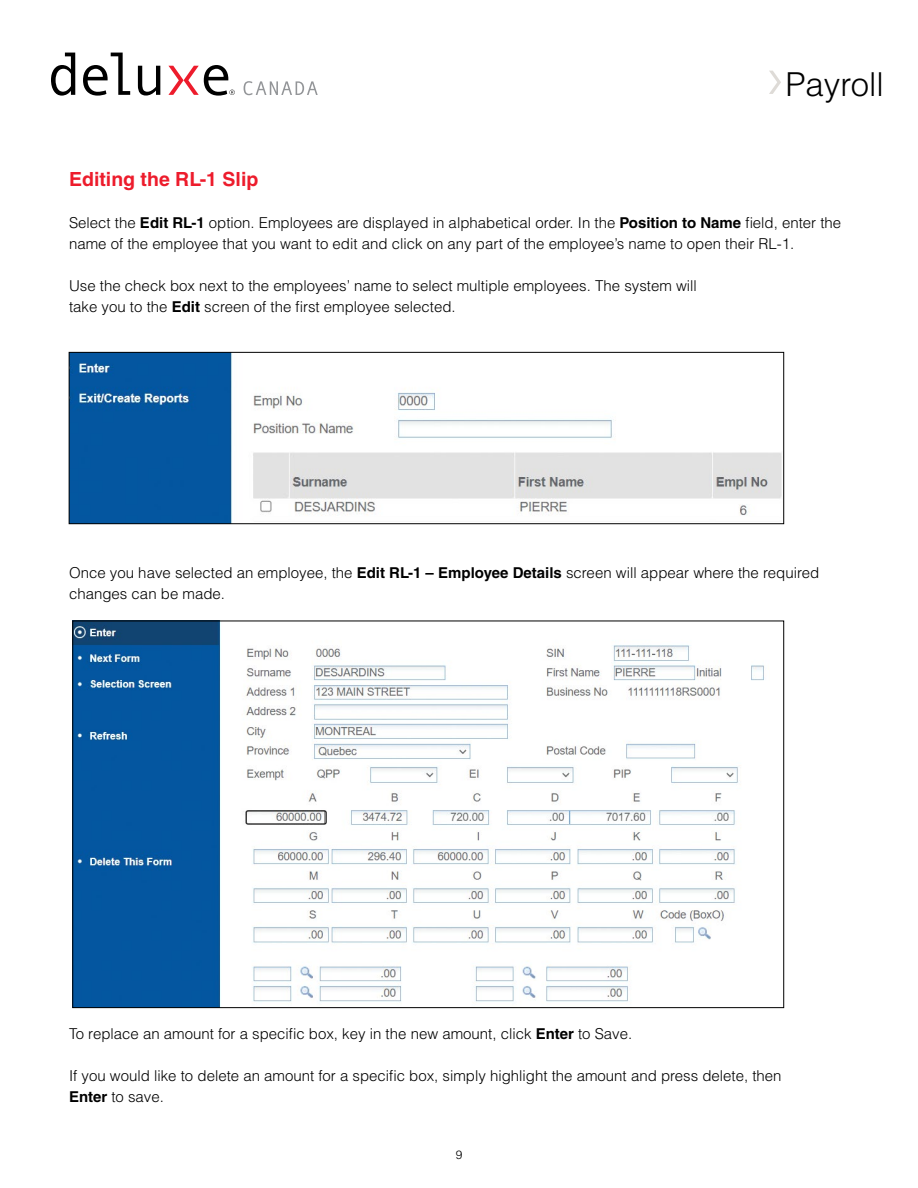
<style>
.page{position:relative;width:918px;height:1188px;background:#fff}
.page>*{position:absolute;margin:0;border:0;box-sizing:border-box;transform-origin:0 0}
.t1{font:300 33px "Helvetica LT Std";color:#000}
.t2{font:700 19.5px "Helvetica LT Std";color:#ed1c2c}
.t3{font:300 15px/21px "Helvetica LT Std";color:#000}
.t4{font:300 12px "Helvetica LT Std";color:#000}
.s1{font-weight:700}
</style>
<div class="page">
<img style="left:71px;top:354px;width:711px;height:168px">
<div style="left:69px;top:352px;width:715px;height:172px;border:1px solid #000"></div>
<img style="left:74px;top:623px;width:690px;height:383px">
<svg style="left:244px;top:81px;width:74px;height:14px"></svg>
<svg style="left:51px;top:53px;width:24px;height:43px"></svg>
<svg style="left:83px;top:53px;width:47px;height:43px"></svg>
<svg style="left:138px;top:66px;width:22px;height:30px"></svg>
<svg style="left:168px;top:65px;width:67px;height:31px"></svg>
<svg style="left:769px;top:71px;width:12px;height:23px"></svg>
<h1 class="t1" style="left:785px;top:63px;width:100px">Payroll</h1>
<h2 class="t2" style="left:69px;top:167px;width:191px">Editing the RL-1 Slip</h2>
<p class="t3" style="left:69px;top:212px;width:774px">Select the <span class="s1">Edit RL-1</span> option. Employees are displayed in alphabetical order. In the <span class="s1">Position to Name</span> field, enter the name of the employee that you want to edit and click on any part of the employee’s name to open their RL-1.</p>
<p class="t3" style="left:69px;top:275px;width:629px">Use the check box next to the employees’ name to select multiple employees. The system will take you to the <span class="s1">Edit</span> screen of the first employee selected.</p>
<p class="t3" style="left:69px;top:562px;width:752px">Once you have selected an employee, the <span class="s1">Edit RL-1 – Employee Details</span> screen will appear where the required changes can be made.</p>
<p class="t3" style="left:69px;top:1023px;width:565px">To replace an amount for a specific box, key in the new amount, click <span class="s1">Enter</span> to Save.</p>
<p class="t3" style="left:69px;top:1065px;width:714px">If you would like to delete an amount for a specific box, simply highlight the amount and press delete, then<br><span class="s1">Enter</span> to save.</p>
<p class="t4" style="left:456px;top:1147px;width:8px">9</p>
</div>
